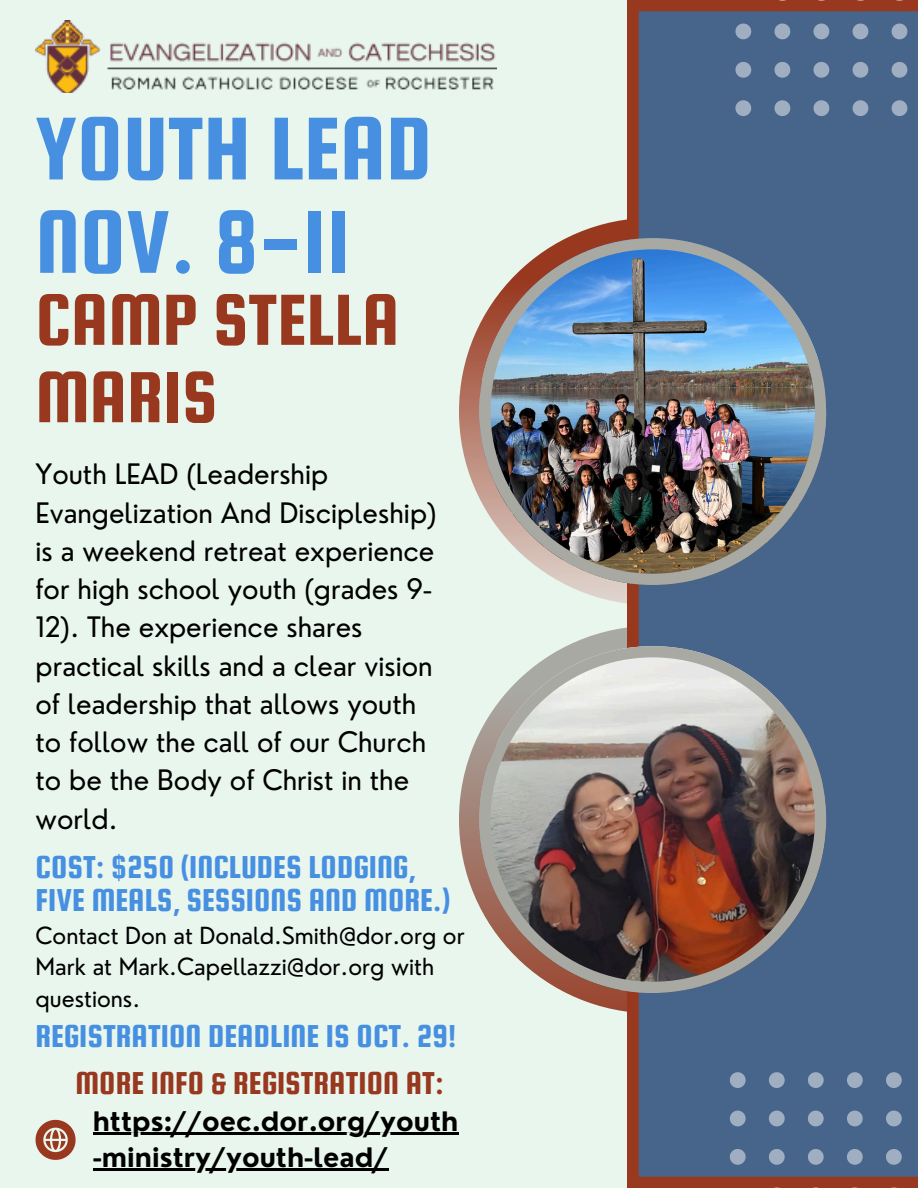
<style>
.page{position:relative;width:918px;height:1188px;background:#e8f6ee}
.page>*{position:absolute;margin:0;border:0;box-sizing:border-box;transform-origin:0 0}
.t1{font:95.4px/93.3px "Squada One";color:#468fe1}
.t2{font:77.4px/77.4px "Squada One";color:#98381f}
.t3{font:33.9px/32.7px "Squada One";color:#468fe1}
.t4{font:33.9px "Squada One";color:#98381f}
.t5{font:27.45px/38.2px "Nourd";color:#000}
.t6{font:700 26.1px "Nourd";color:#000}
.t7{font:22.95px/31.5px "Nourd";color:#000}
</style>
<div class="page">
<svg style="left:459px;top:219px;width:168px;height:385px"></svg>
<svg style="left:459px;top:627px;width:168px;height:385px"></svg>
<div style="left:627px;top:0;width:291px;height:1188px;background:#47658a"></div>
<img style="left:479px;top:238px;width:347px;height:347px">
<img style="left:479px;top:646px;width:347px;height:347px">
<svg style="left:36px;top:1120px;width:40px;height:40px"></svg>
<svg style="left:774px;top:0;width:16px;height:1px"></svg>
<svg style="left:814px;top:0;width:15px;height:1px"></svg>
<svg style="left:853px;top:0;width:15px;height:1px"></svg>
<svg style="left:892px;top:0;width:15px;height:1px"></svg>
<svg style="left:736px;top:24px;width:15px;height:15px"></svg>
<svg style="left:774px;top:24px;width:16px;height:15px"></svg>
<svg style="left:814px;top:24px;width:15px;height:15px"></svg>
<svg style="left:853px;top:24px;width:15px;height:15px"></svg>
<svg style="left:892px;top:24px;width:15px;height:15px"></svg>
<svg style="left:736px;top:62px;width:15px;height:16px"></svg>
<svg style="left:774px;top:62px;width:16px;height:16px"></svg>
<svg style="left:814px;top:62px;width:15px;height:16px"></svg>
<svg style="left:853px;top:62px;width:15px;height:16px"></svg>
<svg style="left:892px;top:62px;width:15px;height:16px"></svg>
<svg style="left:736px;top:100px;width:15px;height:16px"></svg>
<svg style="left:774px;top:100px;width:16px;height:16px"></svg>
<svg style="left:814px;top:100px;width:15px;height:16px"></svg>
<svg style="left:853px;top:100px;width:15px;height:16px"></svg>
<svg style="left:892px;top:100px;width:15px;height:16px"></svg>
<svg style="left:769px;top:1187px;width:16px;height:1px"></svg>
<svg style="left:808px;top:1187px;width:16px;height:1px"></svg>
<svg style="left:847px;top:1187px;width:16px;height:1px"></svg>
<svg style="left:886px;top:1187px;width:16px;height:1px"></svg>
<svg style="left:730px;top:1149px;width:16px;height:16px"></svg>
<svg style="left:769px;top:1149px;width:16px;height:16px"></svg>
<svg style="left:808px;top:1149px;width:16px;height:16px"></svg>
<svg style="left:847px;top:1149px;width:16px;height:16px"></svg>
<svg style="left:886px;top:1149px;width:16px;height:16px"></svg>
<svg style="left:730px;top:1111px;width:16px;height:15px"></svg>
<svg style="left:769px;top:1111px;width:16px;height:15px"></svg>
<svg style="left:808px;top:1111px;width:16px;height:15px"></svg>
<svg style="left:847px;top:1111px;width:16px;height:15px"></svg>
<svg style="left:886px;top:1111px;width:16px;height:15px"></svg>
<svg style="left:730px;top:1072px;width:16px;height:16px"></svg>
<svg style="left:769px;top:1072px;width:16px;height:16px"></svg>
<svg style="left:808px;top:1072px;width:16px;height:16px"></svg>
<svg style="left:847px;top:1072px;width:16px;height:16px"></svg>
<svg style="left:886px;top:1072px;width:16px;height:16px"></svg>
<img style="left:36px;top:20px;width:461px;height:72px">
<hr style="left:93px;top:1133px;width:365px;height:2px;background:#000">
<hr style="left:93px;top:1169px;width:295px;height:2px;background:#000">
<h5 class="t1" style="left:36px;top:101px;width:398px">YOUTH LEAD<br>NOV. 8-11</h5>
<h2 class="t2" style="left:36px;top:280px;width:366px">CAMP STELLA<br>MARIS</h2>
<p class="t5" style="left:36px;top:455px;width:402px">Youth LEAD (Leadership<br>Evangelization And Discipleship) is a weekend retreat experience for high school youth (grades 9-<br>12). The experience shares practical skills and a clear vision of leadership that allows youth to follow the call of our Church to be the Body of Christ in the world.</p>
<p class="t3" style="left:36px;top:851px;width:417px">COST: $250 (INCLUDES LODGING,<br>FIVE MEALS, SESSIONS AND MORE.)</p>
<h3 class="t7" style="left:36px;top:919px;width:431px">Contact Don at Donald.Smith@dor.org or<br>Mark at Mark.Capellazzi@dor.org with questions.</h3>
<p class="t3" style="left:36px;top:1020px;width:423px">REGISTRATION DEADLINE IS OCT. 29!</p>
<p class="t4" style="left:76px;top:1065px;width:370px">MORE INFO &amp; REGISTRATION AT:</p>
<h1 class="t6" style="left:93px;top:1105px;width:367px">https://oec.dor.org/youth</h1>
<p class="t6" style="left:93px;top:1140px;width:297px">-ministry/youth-lead/</p>
</div>
